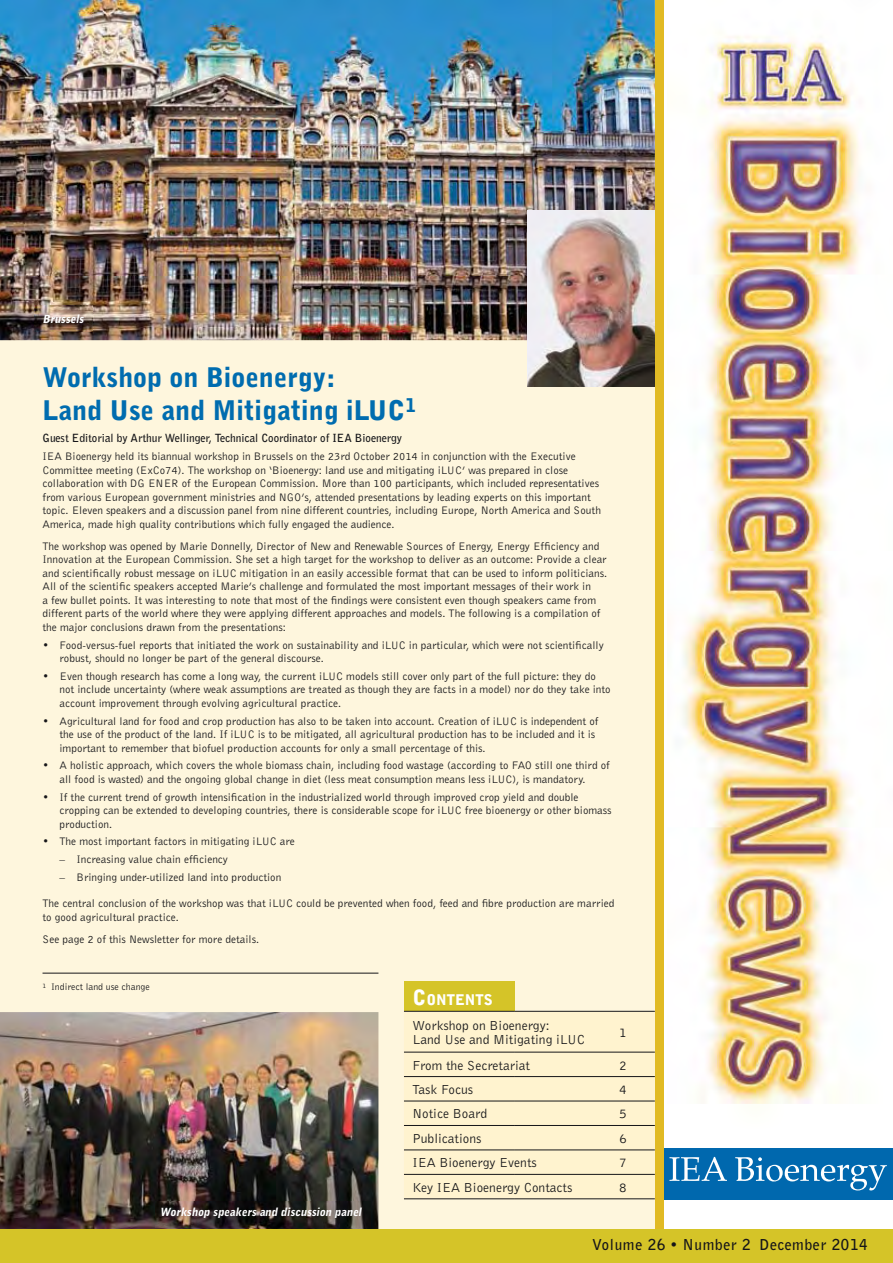
<style>
.page{position:relative;width:893px;height:1263px;background:#fff}
.page>*{position:absolute;margin:0;border:0;box-sizing:border-box;transform-origin:0 0}
.t1{font:900 27px/33px "Bell Gothic BT";color:#006caf}
.t2{font:700 15px "Bell Gothic BT";letter-spacing:.05em;color:#161619}
.t3{font:900 14.7px "Bell Gothic BT";color:#fff}
.t4{font:13.5px/13.5px "Bell Gothic BT";color:#161619}
.t5{font:13.5px "Bell Gothic BT";color:#161619}
.t6{font:11.25px/13.5px "Bell Gothic BT";color:#161619}
.t7{font:700 11.25px "Bell Gothic BT";color:#161619}
.t8{font:italic 900 11.25px "Bell Gothic BT";color:#fff}
.t9{font:9.75px "Bell Gothic BT";color:#161619}
.s1{font-size:21px}
</style>
<div class="page">
<div style="left:0;top:0;width:655px;height:1263px;background:#fef6dd"></div>
<img style="left:682px;top:36px;width:180px;height:1068px">
<div style="left:663px;top:1148px;width:230px;height:51px;background:#0068ae"></div>
<svg style="left:669px;top:1157px;width:58px;height:24px"></svg>
<svg style="left:735px;top:1157px;width:152px;height:33px"></svg>
<img style="left:0;top:0;width:655px;height:340px">
<img style="left:527px;top:210px;width:128px;height:177px">
<div style="left:655px;top:0;width:8px;height:1263px;background:#e1ba24"></div>
<div style="left:0;top:1229px;width:893px;height:34px;background:#d5c428"></div>
<img style="left:0;top:1012px;width:378px;height:217px">
<hr style="left:43px;top:973px;width:335px;height:1px;background:#161619">
<img style="left:35px;top:306px;width:58px;height:26px">
<div style="left:404px;top:981px;width:111px;height:30px;background:#d5c428"></div>
<div style="left:404px;top:1012px;width:251px;height:186px;background:#fff3cf"></div>
<hr style="left:404px;top:1011px;width:111px;height:1px;background:#161619">
<hr style="left:515px;top:1011px;width:140px;height:1px;background:#161619">
<hr style="left:404px;top:1052px;width:111px;height:1px;background:#161619">
<hr style="left:515px;top:1052px;width:140px;height:1px;background:#161619">
<hr style="left:404px;top:1076px;width:111px;height:1px;background:#161619">
<hr style="left:515px;top:1076px;width:140px;height:1px;background:#161619">
<hr style="left:404px;top:1101px;width:111px;height:1px;background:#161619">
<hr style="left:515px;top:1101px;width:140px;height:1px;background:#161619">
<hr style="left:404px;top:1125px;width:111px;height:1px;background:#161619">
<hr style="left:515px;top:1125px;width:140px;height:1px;background:#161619">
<hr style="left:404px;top:1149px;width:111px;height:1px;background:#161619">
<hr style="left:515px;top:1149px;width:140px;height:1px;background:#161619">
<hr style="left:404px;top:1174px;width:111px;height:1px;background:#161619">
<hr style="left:515px;top:1174px;width:140px;height:1px;background:#161619">
<hr style="left:404px;top:1198px;width:111px;height:1px;background:#161619">
<hr style="left:515px;top:1198px;width:140px;height:1px;background:#161619">
<img style="left:155px;top:1201px;width:216px;height:26px">
<p class="t8" style="left:43px;top:314px;width:45px">Brussels</p>
<h1 class="t1" style="left:43px;top:363px;width:375px">Workshop on Bioenergy:<br>Land Use and Mitigating iLUC<sup>1</sup></h1>
<p class="t7" style="left:43px;top:433px;width:361px">Guest Editorial by Arthur Wellinger, Technical Coordinator of IEA Bioenergy</p>
<p class="t6" style="left:43px;top:451px;width:560px">IEA Bioenergy held its biannual workshop in Brussels on the 23rd October 2014 in conjunction with the Executive Committee meeting (ExCo74). The workshop on ‘Bioenergy: land use and mitigating iLUC’ was prepared in close collaboration with DG ENER of the European Commission. More than 100 participants, which included representatives from various European government ministries and NGO’s, attended presentations by leading experts on this important topic. Eleven speakers and a discussion panel from nine different countries, including Europe, North America and South America, made high quality contributions which fully engaged the audience.</p>
<p class="t6" style="left:43px;top:540px;width:566px">The workshop was opened by Marie Donnelly, Director of New and Renewable Sources of Energy, Energy Efficiency and Innovation at the European Commission. She set a high target for the workshop to deliver as an outcome: Provide a clear and scientifically robust message on iLUC mitigation in an easily accessible format that can be used to inform politicians.<br>All of the scientific speakers accepted Marie’s challenge and formulated the most important messages of their work in<br>a few bullet points. It was interesting to note that most of the findings were consistent even though speakers came from different parts of the world where they were applying different approaches and models. The following is a compilation of the major conclusions drawn from the presentations:</p>
<p class="t6" style="left:60px;top:639px;width:546px;text-indent:-17px">• Food-versus-fuel reports that initiated the work on sustainability and iLUC in particular, which were not scientifically robust, should no longer be part of the general discourse.</p>
<p class="t6" style="left:60px;top:670px;width:553px;text-indent:-17px">• Even though research has come a long way, the current iLUC models still cover only part of the full picture: they do not include uncertainty (where weak assumptions are treated as though they are facts in a model) nor do they take into account improvement through evolving agricultural practice.</p>
<p class="t6" style="left:60px;top:715px;width:540px;text-indent:-17px">• Agricultural land for food and crop production has also to be taken into account. Creation of iLUC is independent of the use of the product of the land. If iLUC is to be mitigated, all agricultural production has to be included and it is important to remember that biofuel production accounts for only a small percentage of this.</p>
<p class="t6" style="left:60px;top:760px;width:552px;text-indent:-17px">• A holistic approach, which covers the whole biomass chain, including food wastage (according to FAO still one third of all food is wasted) and the ongoing global change in diet (less meat consumption means less iLUC), is mandatory.</p>
<p class="t6" style="left:60px;top:791px;width:554px;text-indent:-17px">• If the current trend of growth intensification in the industrialized world through improved crop yield and double cropping can be extended to developing countries, there is considerable scope for iLUC free bioenergy or other biomass production.</p>
<p class="t6" style="left:43px;top:836px;width:254px">• The most important factors in mitigating iLUC are</p>
<p class="t6" style="left:60px;top:854px;width:170px">– Increasing value chain efficiency</p>
<p class="t6" style="left:60px;top:871px;width:223px">– Bringing under-utilized land into production</p>
<p class="t6" style="left:43px;top:898px;width:573px">The central conclusion of the workshop was that iLUC could be prevented when food, feed and fibre production are married to good agricultural practice.</p>
<p class="t6" style="left:43px;top:933px;width:218px">See page 2 of this Newsletter for more details.</p>
<p class="t9" style="left:43px;top:984px;width:109px"><sup>1</sup> Indirect land use change</p>
<h3 class="t3" style="left:412px;top:990px;width:82px"><span class="s1">C</span>ONTENTS</h3>
<p class="t4" style="left:412px;top:1020px;width:174px">Workshop on Bioenergy:<br>Land Use and Mitigating iLUC</p>
<p class="t5" style="left:619px;top:1024px;width:9px">1</p>
<p class="t4" style="left:412px;top:1059px;width:119px">From the Secretariat</p>
<p class="t5" style="left:619px;top:1056px;width:9px">2</p>
<p class="t4" style="left:412px;top:1084px;width:62px">Task Focus</p>
<p class="t5" style="left:619px;top:1081px;width:9px">4</p>
<p class="t4" style="left:412px;top:1108px;width:76px">Notice Board</p>
<p class="t5" style="left:619px;top:1105px;width:9px">5</p>
<p class="t4" style="left:412px;top:1133px;width:70px">Publications</p>
<p class="t5" style="left:619px;top:1130px;width:9px">6</p>
<p class="t4" style="left:412px;top:1157px;width:126px">IEA Bioenergy Events</p>
<p class="t5" style="left:619px;top:1154px;width:9px">7</p>
<p class="t4" style="left:412px;top:1182px;width:161px">Key IEA Bioenergy Contacts</p>
<p class="t5" style="left:619px;top:1179px;width:9px">8</p>
<p class="t8" style="left:160px;top:1207px;width:205px">Workshop speakers and discussion panel</p>
<h2 class="t2" style="left:592px;top:1237px;width:277px">Volume 26 • Number 2 December 2014</h2>
</div>
